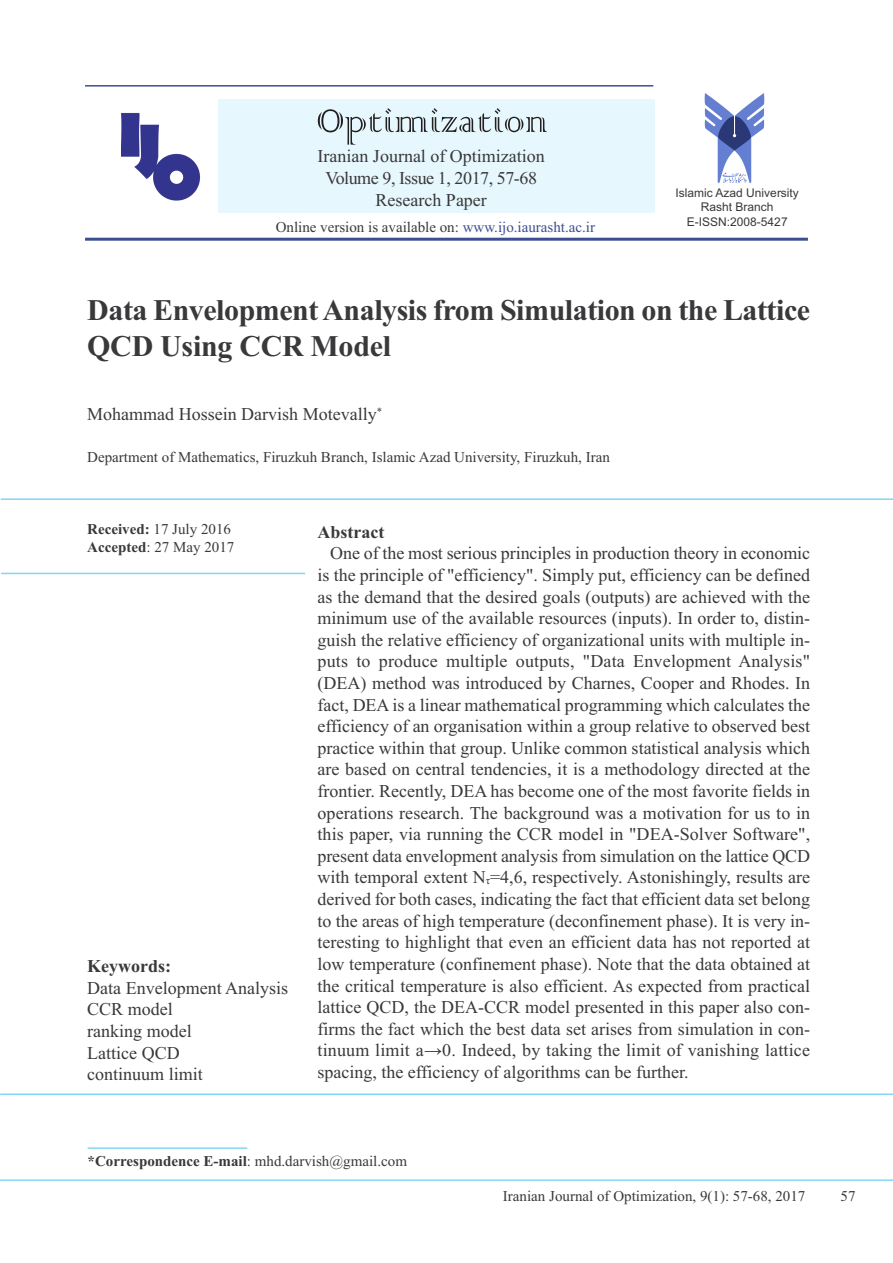
<style>
.page{position:relative;width:893px;height:1263px;background:#fff}
.page>*{position:absolute;margin:0;border:0;box-sizing:border-box;transform-origin:0 0}
.t1{font:700 30px/36px "Times New Roman";letter-spacing:-.015em;color:#39383a}
.t2{font:18px/21.6px "Times New Roman";color:#39383a;text-align:justify}
.t3{font:700 18px "Times New Roman";color:#39383a}
.t4{font:15px/18px "Times New Roman";color:#39383a}
.t5{font:12px/14.4px "Arial";color:#39383a;text-align:center}
.s1{color:#3d4e92}
.s2{font-weight:700}
.s3{font-size:10.8px}
</style>
<div class="page">
<hr style="left:1px;top:498px;width:892px;height:2px;background:#80d7f6">
<hr style="left:0;top:1093px;width:893px;height:2px;background:#80d7f6">
<hr style="left:1px;top:573px;width:304px;height:1px;background:#80d7f6">
<div style="left:218px;top:99px;width:436px;height:114px;background:#e6f7fd"></div>
<img style="left:705px;top:94px;width:59px;height:89px">
<img style="left:121px;top:112px;width:80px;height:89px">
<svg style="left:318px;top:108px;width:229px;height:37px"></svg>
<hr style="left:85px;top:85px;width:568px;height:2px;background:#3d4e92">
<hr style="left:85px;top:238px;width:723px;height:3px;background:#3d4e92">
<hr style="left:0;top:1179px;width:893px;height:2px;background:#80d7f6">
<hr style="left:88px;top:1147px;width:159px;height:2px;background:#80d7f6">
<p class="t2" style="left:317px;top:145px;width:229px;text-align:center">Iranian Journal of Optimization<br>Volume 9, Issue 1, 2017, 57-68<br>Research Paper</p>
<p class="t4" style="left:276px;top:217px;width:321px">Online version is available on: <span class="s1">www.ijo.iaurasht.ac.ir</span></p>
<p class="t5" style="left:676px;top:186px;width:125px">Islamic Azad University<br>Rasht Branch<br>E-ISSN:2008-5427</p>
<h1 class="t1" style="left:87px;top:292px;width:724px">Data EnvelopmentAnalysis from Simulation on the Lattice<br>QCD Using CCR Model</h1>
<p class="t2" style="left:87px;top:402px;width:296px">Mohammad Hossein Darvish Motevally<sup>*</sup></p>
<p class="t4" style="left:87px;top:448px;width:524px">Department of Mathematics, Firuzkuh Branch, Islamic Azad University, Firuzkuh, Iran</p>
<p class="t4" style="left:87px;top:520px;width:149px"><span class="s2">Received:</span> 17 July 2016<br><span class="s2">Accepted</span>: 27 May 2017</p>
<p class="t3" style="left:87px;top:955px;width:85px">Keywords:</p>
<p class="t2" style="left:87px;top:977px;width:202px;text-align:left">Data Envelopment Analysis<br>CCR model<br>ranking model<br>Lattice QCD<br>continuum limit</p>
<p class="t3" style="left:318px;top:521px;width:68px">Abstract</p>
<p class="t2" style="left:317px;top:542px;width:494px;text-indent:13px">One of the most serious principles in production theory in economic is the principle of "efficiency". Simply put, efficiency can be defined as the demand that the desired goals (outputs) are achieved with the minimum use of the available resources (inputs). In order to, distin&shy;guish the relative efficiency of organizational units with multiple in&shy;puts to produce multiple outputs, "Data Envelopment Analysis" (DEA) method was introduced by Charnes, Cooper and Rhodes. In fact, DEA is a linear mathematical programming which calculates the efficiency of an organisation within a group relative to observed best practice within that group. Unlike common statistical analysis which are based on central tendencies, it is a methodology directed at the frontier. Recently, DEA has become one of the most favorite fields in operations research. The background was a motivation for us to in this paper, via running the CCR model in "DEA-Solver Software", present data envelopment analysis from simulation on the lattice QCD with temporal extent N<span class="s3">τ</span>=4,6, respectively. Astonishingly, results are derived for both cases, indicating the fact that efficient data set belong to the areas of high temperature (deconfinement phase). It is very in&shy;teresting to highlight that even an efficient data has not reported at low temperature (confinement phase). Note that the data obtained at the critical temperature is also efficient. As expected from practical lattice QCD, the DEA-CCR model presented in this paper also con&shy;firms the fact which the best data set arises from simulation in con&shy;tinuum limit a→0. Indeed, by taking the limit of vanishing lattice spacing, the efficiency of algorithms can be further.</p>
<p class="t4" style="left:88px;top:1152px;width:321px"><span class="s2">*Correspondence E‐mail</span>: mhd.darvish@gmail.com</p>
<p class="t4" style="left:503px;top:1187px;width:304px">Iranian Journal of Optimization, 9(1): 57-68, 2017</p>
<p class="t4" style="left:840px;top:1187px;width:16px">57</p>
</div>
